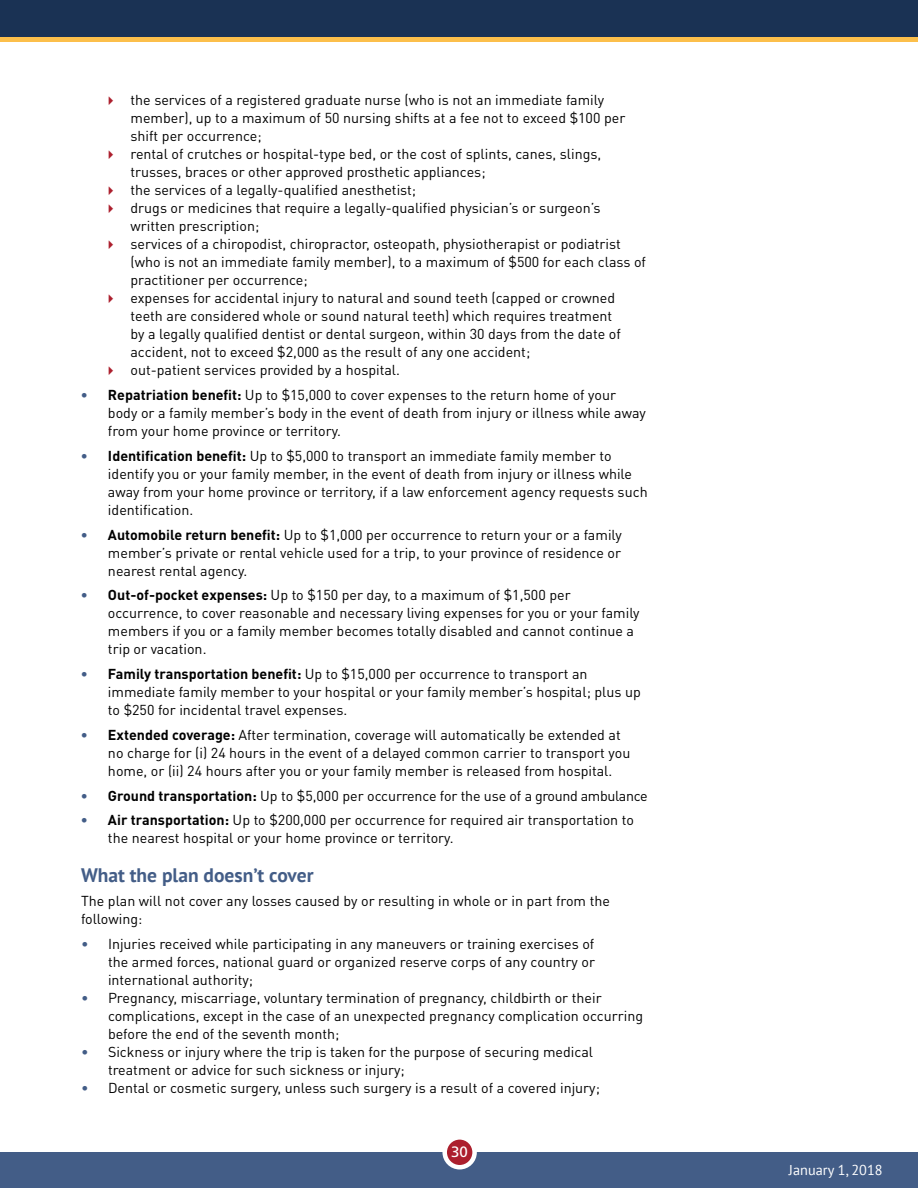
<style>
.page{position:relative;width:918px;height:1188px;background:#fff}
.page>*{position:absolute;margin:0;border:0;box-sizing:border-box;transform-origin:0 0}
.t1{font:700 19.5px "PT Sans";color:#435d87}
.t2{font:15px "Frutiger";color:#fff}
.t3{font:14.25px/18px "DINOT";color:#000}
.t4{font:14.25px "PT Sans";letter-spacing:.005em;color:#fff}
.s1{font-weight:700;color:#435d87}
.s2{font-weight:700}
.s3{color:#435d87}
</style>
<div class="page">
<div style="left:0;top:0;width:918px;height:40px;background:#1a3254"></div>
<div style="left:0;top:1152px;width:918px;height:36px;background:#435d87"></div>
<hr style="left:0;top:37px;width:918px;height:4px;background:#fcbf4b">
<svg style="left:445px;top:1137px;width:30px;height:30px"></svg>
<div style="left:442px;top:1135px;width:35px;height:34px;border:4px solid #fff;border-radius:50%"></div>
<p class="t3" style="left:130px;top:91px;width:517px">the services of a registered graduate nurse (who is not an immediate family member), up to a maximum of 50 nursing shifts at a fee not to exceed $100 per shift per occurrence;<br>rental of crutches or hospital-type bed, or the cost of splints, canes, slings, trusses, braces or other approved prosthetic appliances;<br>the services of a legally-qualified anesthetist;<br>drugs or medicines that require a legally-qualified physician’s or surgeon’s written prescription;<br>services of a chiropodist, chiropractor, osteopath, physiotherapist or podiatrist (who is not an immediate family member), to a maximum of $500 for each class of practitioner per occurrence;<br>expenses for accidental injury to natural and sound teeth (capped or crowned teeth are considered whole or sound natural teeth) which requires treatment<br>by a legally qualified dentist or dental surgeon, within 30 days from the date of accident, not to exceed $2,000 as the result of any one accident;<br>out-patient services provided by a hospital.</p>
<p class="t3" style="left:108px;top:385px;width:539px;text-indent:-27px"><span class="s1">•</span> <span class="s2">Repatriation benefit:</span> Up to $15,000 to cover expenses to the return home of your body or a family member’s body in the event of death from injury or illness while away from your home province or territory.</p>
<p class="t3" style="left:108px;top:446px;width:541px;text-indent:-27px"><span class="s1">•</span> <span class="s2">Identification benefit:</span> Up to $5,000 to transport an immediate family member to identify you or your family member, in the event of death from injury or illness while away from your home province or territory, if a law enforcement agency requests such identification.</p>
<p class="t3" style="left:108px;top:525px;width:515px;text-align:justify;text-indent:-27px"><span class="s1">•</span> <span class="s2">Automobile return benefit:</span> Up to $1,000 per occurrence to return your or a family member’s private or rental vehicle used for a trip, to your province of residence or nearest rental agency.</p>
<p class="t3" style="left:108px;top:586px;width:533px;text-indent:-27px"><span class="s1">•</span> <span class="s2">Out-of-pocket expenses:</span> Up to $150 per day, to a maximum of $1,500 per occurrence, to cover reasonable and necessary living expenses for you or your family members if you or a family member becomes totally disabled and cannot continue a trip or vacation.</p>
<p class="t3" style="left:108px;top:664px;width:534px;text-indent:-27px"><span class="s1">•</span> <span class="s2">Family transportation benefit:</span> Up to $15,000 per occurrence to transport an immediate family member to your hospital or your family member’s hospital; plus up to $250 for incidental travel expenses.</p>
<p class="t3" style="left:108px;top:725px;width:524px;text-indent:-27px"><span class="s1">•</span> <span class="s2">Extended coverage:</span> After termination, coverage will automatically be extended at no charge for (i) 24 hours in the event of a delayed common carrier to transport you home, or (ii) 24 hours after you or your family member is released from hospital.</p>
<p class="t3" style="left:81px;top:786px;width:568px"><span class="s1">•</span> <span class="s2">Ground transportation:</span> Up to $5,000 per occurrence for the use of a ground ambulance</p>
<p class="t3" style="left:108px;top:811px;width:527px;text-indent:-27px"><span class="s1">•</span> <span class="s2">Air transportation:</span> Up to $200,000 per occurrence for required air transportation to the nearest hospital or your home province or territory.</p>
<h1 class="t1" style="left:81px;top:862px;width:234px">What the plan doesn’t cover</h1>
<p class="t3" style="left:81px;top:892px;width:531px">The plan will not cover any losses caused by or resulting in whole or in part from the following:</p>
<p class="t3" style="left:108px;top:934px;width:489px;text-align:justify;text-indent:-27px"><span class="s3">•</span> Injuries received while participating in any maneuvers or training exercises of the armed forces, national guard or organized reserve corps of any country or international authority;</p>
<p class="t3" style="left:108px;top:988px;width:537px;text-indent:-27px"><span class="s3">•</span> Pregnancy, miscarriage, voluntary termination of pregnancy, childbirth or their complications, except in the case of an unexpected pregnancy complication occurring before the end of the seventh month;</p>
<p class="t3" style="left:108px;top:1042px;width:487px;text-indent:-27px"><span class="s3">•</span> Sickness or injury where the trip is taken for the purpose of securing medical treatment or advice for such sickness or injury;</p>
<p class="t3" style="left:81px;top:1078px;width:520px"><span class="s3">•</span> Dental or cosmetic surgery, unless such surgery is a result of a covered injury;</p>
<p class="t2" style="left:451px;top:1143px;width:18px">30</p>
<p class="t4" style="left:789px;top:1161px;width:95px">January 1, 2018</p>
</div>
